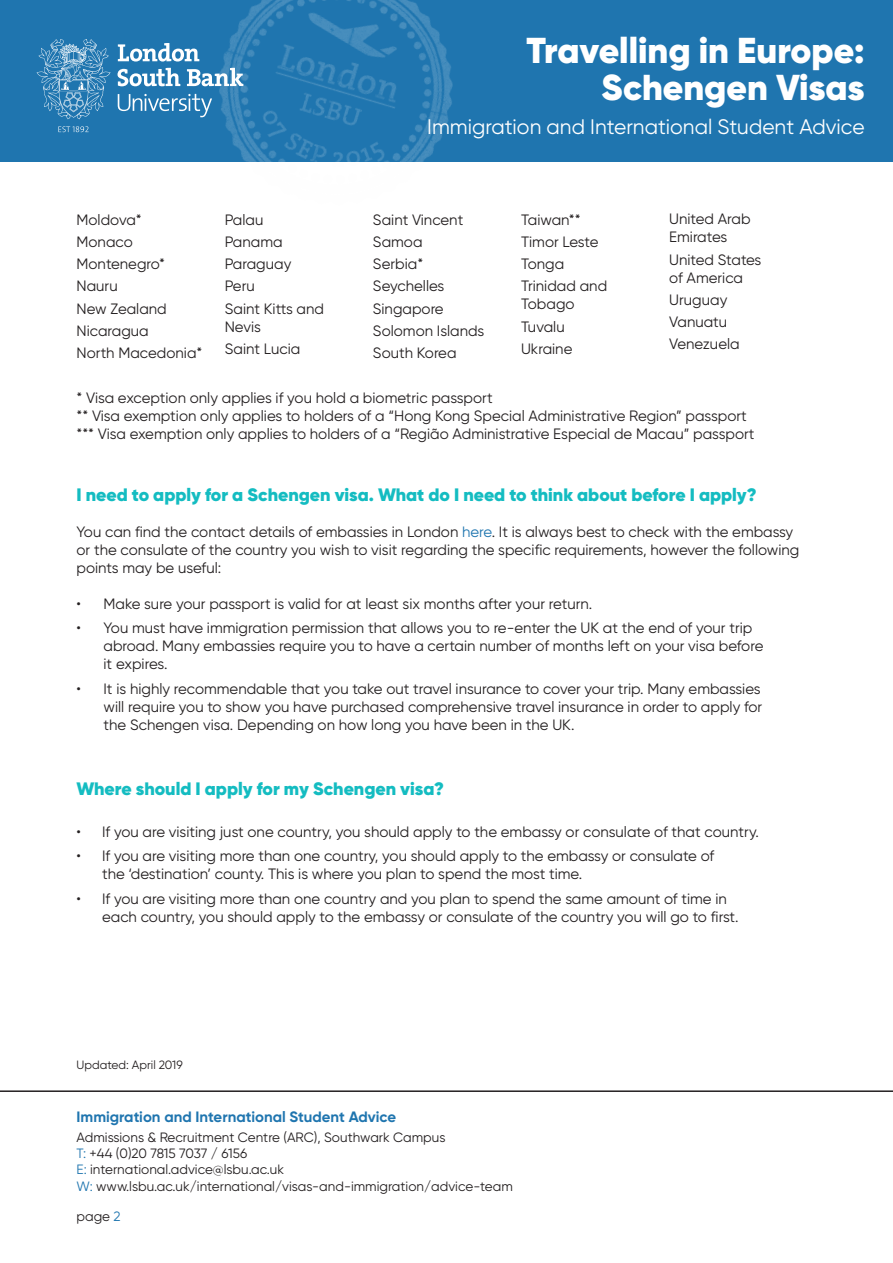
<style>
.page{position:relative;width:893px;height:1263px;background:#fff}
.page>*{position:absolute;margin:0;border:0;box-sizing:border-box;transform-origin:0 0}
.t1{font:900 36px/37.5px "Gilroy";color:#fff;text-align:right}
.t2{font:21px "Gilroy";color:#fff}
.t3{font:900 18px "Gilroy";color:#14bcc1}
.t4{font:15px/22.2px "Gilroy";color:#231f20}
.t5{font:700 15px "Gilroy";color:#1f75af}
.t6{font:13.5px/16.2px "Gilroy";color:#231f20}
.t7{font:12px "Gilroy";color:#231f20}
.s1{color:#1f75af}
</style>
<div class="page">
<hr style="left:0;top:1090px;width:893px;height:2px;background:#231f20">
<div style="left:0;top:0;width:893px;height:161px;background:#1f75af"></div>
<svg style="left:58px;top:126px;width:31px;height:6px"></svg>
<svg style="left:118px;top:43px;width:48px;height:19px"></svg>
<svg style="left:118px;top:68px;width:48px;height:44px"></svg>
<svg style="left:37px;top:39px;width:74px;height:80px"></svg>
<img style="left:166px;top:0;width:340px;height:162px">
<p class="t4" style="left:77px;top:208px;width:127px">Moldova*<br>Monaco<br>Montenegro*<br>Nauru<br>New Zealand<br>Nicaragua<br>North Macedonia*</p>
<p class="t4" style="left:225px;top:208px;width:101px">Palau<br>Panama<br>Paraguay<br>Peru<br>Saint Kitts and</p>
<p class="t4" style="left:225px;top:315px;width:77px">Nevis<br>Saint Lucia</p>
<h1 class="t1" style="left:526px;top:31px;width:340px">Travelling in Europe:<br>Schengen Visas</h1>
<h2 class="t2" style="left:427px;top:114px;width:439px">Immigration and International Student Advice</h2>
<p class="t4" style="left:373px;top:208px;width:113px">Saint Vincent<br>Samoa<br>Serbia*<br>Seychelles<br>Singapore<br>Solomon Islands<br>South Korea</p>
<p class="t4" style="left:521px;top:208px;width:88px">Taiwan**<br>Timor Leste<br>Tonga<br>Trinidad and</p>
<p class="t4" style="left:521px;top:293px;width:55px">Tobago<br>Tuvalu<br>Ukraine</p>
<p class="t4" style="left:669px;top:210px;width:83px;line-height:18px">United Arab<br>Emirates</p>
<p class="t4" style="left:669px;top:250px;width:94px;line-height:18px">United States of America</p>
<p class="t4" style="left:669px;top:288px;width:72px">Uruguay<br>Vanuatu<br>Venezuela</p>
<p class="t4" style="left:77px;top:389px;width:679px;line-height:18px">* Visa exception only applies if you hold a biometric passport<br>** Visa exemption only applies to holders of a “Hong Kong Special Administrative Region” passport *** Visa exemption only applies to holders of a “Região Administrative Especial de Macau” passport</p>
<p class="t3" style="left:77px;top:483px;width:681px">I need to apply for a Schengen visa. What do I need to think about before I apply?</p>
<p class="t4" style="left:77px;top:522px;width:724px;line-height:18px">You can find the contact details of embassies in London <span class="s1">here</span>. It is always best to check with the embassy or the consulate of the country you wish to visit regarding the specific requirements, however the following points may be useful:</p>
<p class="t4" style="left:77px;top:592px;width:517px">• Make sure your passport is valid for at least six months after your return.</p>
<p class="t4" style="left:104px;top:619px;width:661px;line-height:18px;text-indent:-27px">• You must have immigration permission that allows you to re-enter the UK at the end of your trip abroad. Many embassies require you to have a certain number of months left on your visa before it expires.</p>
<p class="t4" style="left:104px;top:679px;width:660px;line-height:18px;text-align:justify;text-indent:-27px">• It is highly recommendable that you take out travel insurance to cover your trip. Many embassies will require you to show you have purchased comprehensive travel insurance in order to apply for the Schengen visa. Depending on how long you have been in the UK.</p>
<p class="t3" style="left:77px;top:777px;width:369px">Where should I apply for my Schengen visa?</p>
<p class="t4" style="left:77px;top:820px;width:684px">• If you are visiting just one country, you should apply to the embassy or consulate of that country.</p>
<p class="t4" style="left:102px;top:847px;width:614px;line-height:18px;text-indent:-26px">• If you are visiting more than one country, you should apply to the embassy or consulate of the ‘destination’ county. This is where you plan to spend the most time.</p>
<p class="t4" style="left:102px;top:889px;width:638px;line-height:18px;text-indent:-26px">• If you are visiting more than one country and you plan to spend the same amount of time in each country, you should apply to the embassy or consulate of the country you will go to first.</p>
<p class="t7" style="left:77px;top:1057px;width:108px">Updated: April 2019</p>
<p class="t5" style="left:77px;top:1107px;width:321px">Immigration and International Student Advice</p>
<p class="t6" style="left:77px;top:1129px;width:438px">Admissions &amp; Recruitment Centre (ARC), Southwark Campus<br><span class="s1">T:</span> +44 (0)20 7815 7037 / 6156<br><span class="s1">E:</span> international.advice@lsbu.ac.uk<br><span class="s1">W:</span> www.lsbu.ac.uk/international/visas-and-immigration/advice-team</p>
<p class="t6" style="left:77px;top:1208px;width:46px">page <span class="s1">2</span></p>
</div>
